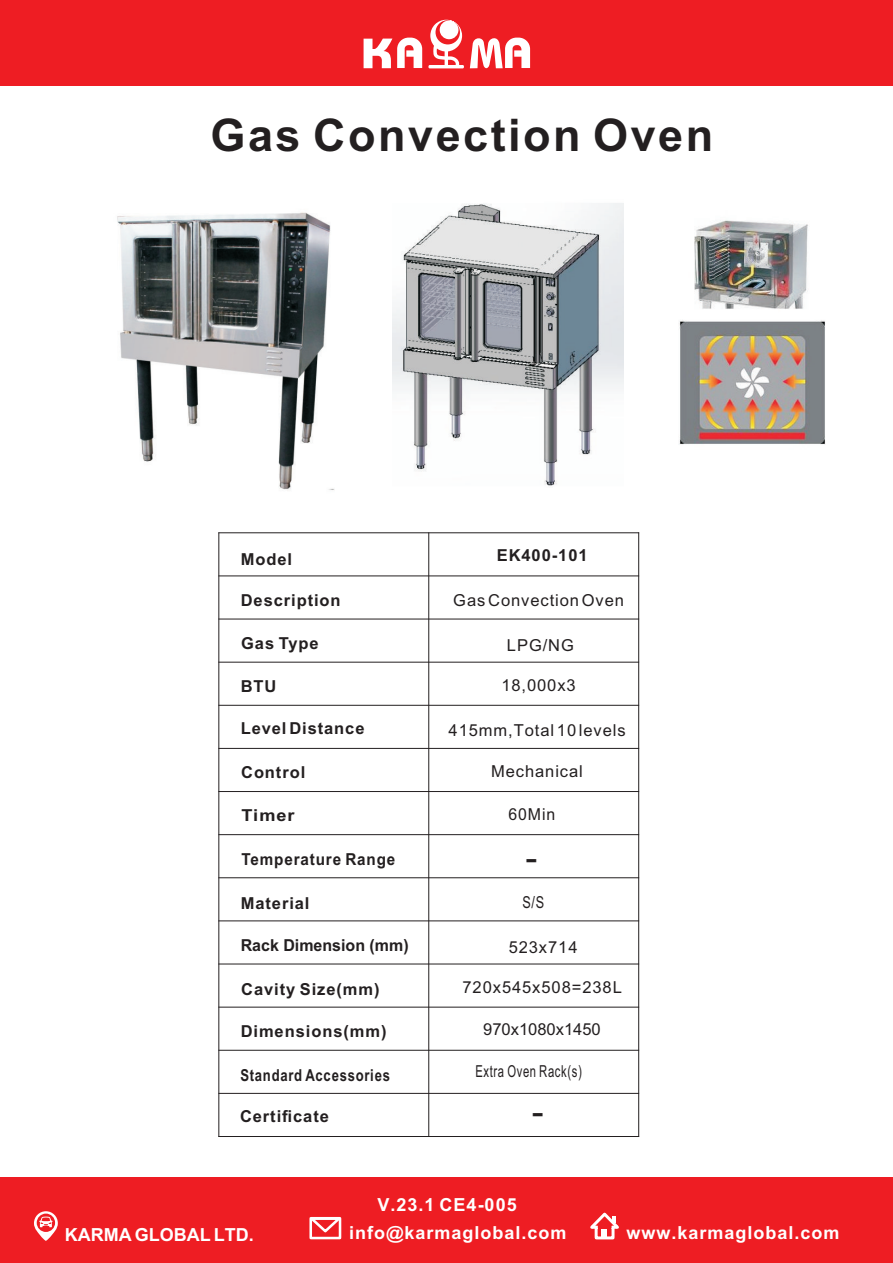
<style>
.page{position:relative;width:893px;height:1263px;background:#fff}
.page>*{position:absolute;margin:0;border:0;box-sizing:border-box;transform-origin:0 0}
.t1{font:700 45px "Arial Unicode MS";letter-spacing:.055em;color:#231f20}
.t2{font:36px "Arial Unicode MS";color:#231f20}
.t3{font:700 18px "Arial Unicode MS";letter-spacing:.055em;color:#fff}
.t4{font:700 18px "Arial Unicode MS";color:#fff}
.t5{font:700 16.5px "Arial";letter-spacing:.055em;color:#231f20}
.t6{font:16.5px "Arial Unicode MS";letter-spacing:.055em;color:#231f20}
.t7{font:700 16.5px "Arial Unicode MS";letter-spacing:.055em;color:#231f20}
.t8{font:700 16.5px "Arial";letter-spacing:.055em;color:#231f20;scale:.79 1}
.t9{font:700 16.5px "Arial Unicode MS";color:#231f20}
.t10{font:16.5px "Arial";letter-spacing:.055em;color:#231f20;scale:.68 1}
.t11{font:700 16.5px "Arial";letter-spacing:.055em;color:#231f20;scale:.92 1}
.t12{font:16.5px "Arial";letter-spacing:.055em;color:#231f20}
.t13{font:16.5px "Arial Unicode MS";color:#231f20}
.t14{font:700 16.5px "Arial";letter-spacing:.055em;color:#231f20;scale:1.1 1}
.t15{font:16.5px "Arial";letter-spacing:.055em;color:#231f20;scale:.96 1}
.t16{font:16.5px "Arial";letter-spacing:.055em;color:#231f20;scale:.77 1}
</style>
<div class="page">
<hr style="left:218px;top:532px;width:1px;height:605px;background:#231f20">
<hr style="left:428px;top:532px;width:1px;height:605px;background:#231f20">
<hr style="left:638px;top:532px;width:1px;height:605px;background:#231f20">
<hr style="left:218px;top:1136px;width:421px;height:1px;background:#231f20">
<hr style="left:218px;top:1093px;width:421px;height:1px;background:#231f20">
<hr style="left:218px;top:1050px;width:421px;height:1px;background:#231f20">
<hr style="left:218px;top:1007px;width:421px;height:1px;background:#231f20">
<hr style="left:218px;top:963px;width:421px;height:1px;background:#231f20">
<hr style="left:218px;top:920px;width:421px;height:1px;background:#231f20">
<hr style="left:218px;top:877px;width:421px;height:1px;background:#231f20">
<hr style="left:218px;top:834px;width:421px;height:1px;background:#231f20">
<hr style="left:218px;top:791px;width:421px;height:1px;background:#231f20">
<hr style="left:218px;top:748px;width:421px;height:1px;background:#231f20">
<hr style="left:218px;top:705px;width:421px;height:1px;background:#231f20">
<hr style="left:218px;top:662px;width:421px;height:1px;background:#231f20">
<hr style="left:218px;top:619px;width:421px;height:1px;background:#231f20">
<hr style="left:218px;top:575px;width:421px;height:1px;background:#231f20">
<hr style="left:218px;top:532px;width:421px;height:1px;background:#231f20">
<div style="left:0;top:0;width:893px;height:86px;background:#ee1d23"></div>
<svg style="left:364px;top:20px;width:166px;height:49px"></svg>
<div style="left:440px;top:20px;width:18px;height:19px;background:#fff;border-radius:50%"></div>
<div style="left:0;top:1177px;width:893px;height:86px;background:#ee1d23"></div>
<div style="left:309px;top:1217px;width:32px;height:22px;border:3px solid #fff"></div>
<svg style="left:309px;top:1217px;width:33px;height:18px"></svg>
<div style="left:595px;top:1226px;width:19px;height:13px;border:3px solid #fff"></div>
<svg style="left:590px;top:1212px;width:29px;height:19px"></svg>
<div style="left:601px;top:1229px;width:6px;height:8px;background:#fff"></div>
<svg style="left:34px;top:1211px;width:24px;height:30px"></svg>
<img style="left:392px;top:203px;width:232px;height:283px">
<img style="left:679px;top:220px;width:146px;height:225px">
<img style="left:117px;top:212px;width:217px;height:279px">
<h1 class="t1" style="left:211px;top:102px;width:504px">Gas Convection Oven</h1>
<p class="t5" style="left:241px;top:548px;width:53px">Model</p>
<p class="t5" style="left:241px;top:588px;width:101px">Description</p>
<p class="t5" style="left:241px;top:632px;width:79px">Gas Type</p>
<p class="t7" style="left:497px;top:543px;width:92px">EK400-101</p>
<p class="t6" style="left:453px;top:588px;width:172px">Gas Convection Oven</p>
<p class="t12" style="left:507px;top:634px;width:68px">LPG/NG</p>
<p class="t7" style="left:241px;top:674px;width:37px">BTU</p>
<p class="t6" style="left:501px;top:673px;width:76px">18,000x3</p>
<p class="t7" style="left:241px;top:716px;width:125px">Level Distance</p>
<p class="t6" style="left:449px;top:718px;width:178px">415mm,Total 10levels</p>
<p class="t5" style="left:241px;top:761px;width:66px">Control</p>
<p class="t12" style="left:491px;top:759px;width:93px">Mechanical</p>
<p class="t14" style="left:242px;top:804px;width:50px">Timer</p>
<p class="t11" style="left:242px;top:848px;width:169px">Temperature Range</p>
<p class="t15" style="left:508px;top:803px;width:50px">60Min</p>
<h2 class="t2" style="left:526px;top:832px;width:13px">-</h2>
<p class="t5" style="left:241px;top:892px;width:70px">Material</p>
<p class="t16" style="left:522px;top:891px;width:30px">S/S</p>
<p class="t9" style="left:241px;top:933px;width:169px">Rack Dimension (mm)</p>
<p class="t6" style="left:509px;top:935px;width:70px">523x714</p>
<p class="t5" style="left:241px;top:977px;width:140px">Cavity Size(mm)</p>
<p class="t6" style="left:462px;top:975px;width:161px">720x545x508=238L</p>
<p class="t5" style="left:241px;top:1019px;width:147px">Dimensions(mm)</p>
<p class="t13" style="left:483px;top:1017px;width:119px">970x1080x1450</p>
<p class="t8" style="left:240px;top:1063px;width:191px">Standard Accessories</p>
<p class="t10" style="left:475px;top:1060px;width:158px">Extra Oven Rack(s)</p>
<p class="t5" style="left:240px;top:1105px;width:90px">Certificate</p>
<h2 class="t2" style="left:532px;top:1085px;width:13px">-</h2>
<p class="t3" style="left:378px;top:1191px;width:141px">V.23.1 CE4-005</p>
<p class="t4" style="left:65px;top:1221px;width:191px">KARMA GLOBAL LTD.</p>
<p class="t3" style="left:349px;top:1220px;width:219px">info@karmaglobal.com</p>
<p class="t3" style="left:627px;top:1220px;width:214px">www.karmaglobal.com</p>
</div>
